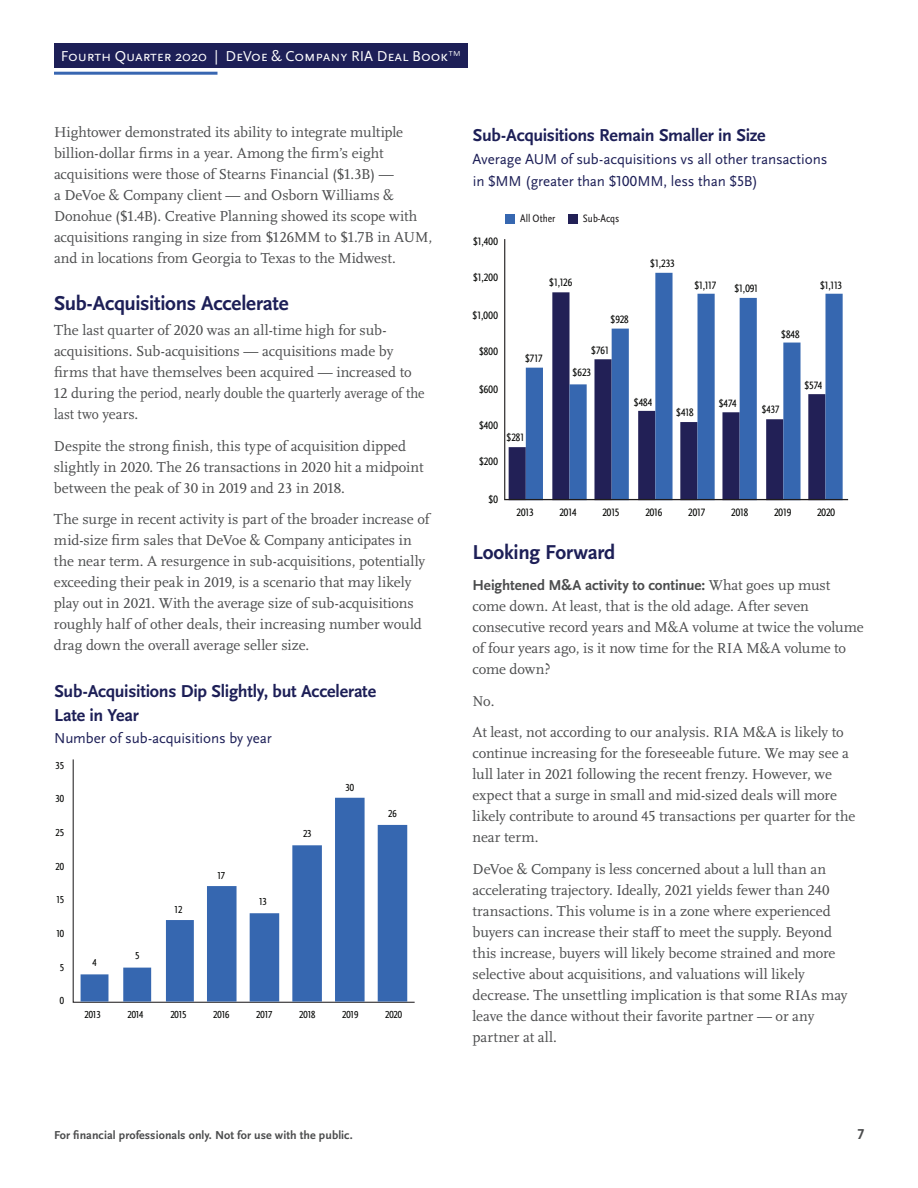
<style>
.page{position:relative;width:918px;height:1188px;background:#fff}
.page>*{position:absolute;margin:0;border:0;box-sizing:border-box;transform-origin:0 0}
.t1{font:700 21px "Scala Sans OT";letter-spacing:-.015em;color:#1d1f57}
.t2{font:700 18px/24px "Scala Sans OT";letter-spacing:-.015em;color:#1d1f57}
.t3{font:15px/21px "Scala OT";color:#4b4c4d}
.t4{font:15px/22.5px "Scala Sans OT";letter-spacing:-.005em;color:#1d1f57}
.t5{font:700 15px "Scala Sans OT";letter-spacing:-.005em;color:#4b4c4d}
.t6{font:15px "Scala Sans OT";letter-spacing:-.005em;color:#fff}
.t7{font:700 12px "Scala Sans OT";letter-spacing:.005em;color:#4b4c4d}
.t8{font:condensed 11.1px "Scala Sans OT";color:#040503}
.t9{font:condensed 11.1px "Scala Sans OT";color:#201d1e}
.t10{font:condensed 11.1px "Scala Sans OT";color:#040503;scale:.95 1}
.t11{font:condensed 10.65px "Scala Sans OT";color:#040503}
.s1{font-weight:300}
.s2{font-family:"Scala OT";font-weight:400}
</style>
<div class="page">
<div style="left:54px;top:43px;width:414px;height:25px;background:#1d1f57"></div>
<hr style="left:54px;top:72px;width:164px;height:3px;background:#3866b1">
<svg style="left:72px;top:759px;width:343px;height:244px"></svg>
<svg style="left:81px;top:798px;width:326px;height:204px"></svg>
<svg style="left:509px;top:367px;width:17px;height:132px"></svg>
<svg style="left:526px;top:273px;width:317px;height:226px"></svg>
<div style="left:568px;top:214px;width:10px;height:10px;background:#222056"></div>
<div style="left:505px;top:214px;width:10px;height:10px;background:#3667b0"></div>
<hr style="left:504px;top:239px;width:1px;height:260px;background:#201d1e">
<hr style="left:504px;top:499px;width:344px;height:1px;background:#201d1e">
<p class="t6" style="left:61px;top:48px;width:402px">Fourth Quarter 2020 | DeVoe &amp; Company RIA Deal Book<span class="s1">™</span></p>
<p class="t3" style="left:54px;top:122px;width:380px">Hightower demonstrated its ability to integrate multiple billion-dollar firms in a year. Among the firm’s eight acquisitions were those of Stearns Financial ($1.3B) —<br>a DeVoe &amp; Company client — and Osborn Williams &amp; Donohue ($1.4B). Creative Planning showed its scope with acquisitions ranging in size from $126MM to $1.7B in AUM, and in locations from Georgia to Texas to the Midwest.</p>
<h1 class="t1" style="left:54px;top:291px;width:236px">Sub-Acquisitions Accelerate</h1>
<p class="t3" style="left:54px;top:320px;width:372px">The last quarter of 2020 was an all-time high for sub&shy;acquisitions. Sub-acquisitions — acquisitions made by firms that have themselves been acquired — increased to 12 during the period, nearly double the quarterly average of the last two years.</p>
<p class="t3" style="left:54px;top:436px;width:371px">Despite the strong finish, this type of acquisition dipped slightly in 2020. The 26 transactions in 2020 hit a midpoint between the peak of 30 in 2019 and 23 in 2018.</p>
<p class="t3" style="left:54px;top:509px;width:377px">The surge in recent activity is part of the broader increase of mid-size firm sales that DeVoe &amp; Company anticipates in the near term. A resurgence in sub-acquisitions, potentially exceeding their peak in 2019, is a scenario that may likely play out in 2021. With the average size of sub-acquisitions roughly half of other deals, their increasing number would drag down the overall average seller size.</p>
<p class="t2" style="left:54px;top:679px;width:323px">Sub-Acquisitions Dip Slightly, but Accelerate<br>Late in Year</p>
<p class="t4" style="left:54px;top:727px;width:219px">Number of sub-acquisitions by year</p>
<p class="t11" style="left:56px;top:760px;width:10px">35</p>
<p class="t11" style="left:56px;top:793px;width:10px">30</p>
<p class="t11" style="left:56px;top:827px;width:10px">25</p>
<p class="t11" style="left:56px;top:860px;width:10px">20</p>
<p class="t11" style="left:56px;top:894px;width:9px">15</p>
<p class="t11" style="left:56px;top:928px;width:9px">10</p>
<p class="t11" style="left:60px;top:961px;width:6px">5</p>
<p class="t11" style="left:60px;top:995px;width:6px">0</p>
<p class="t11" style="left:92px;top:957px;width:6px">4</p>
<p class="t11" style="left:135px;top:950px;width:6px">5</p>
<p class="t11" style="left:175px;top:904px;width:9px">12</p>
<p class="t11" style="left:218px;top:870px;width:9px">17</p>
<p class="t11" style="left:259px;top:896px;width:9px">13</p>
<p class="t11" style="left:303px;top:828px;width:10px">23</p>
<p class="t11" style="left:346px;top:782px;width:10px">30</p>
<p class="t11" style="left:388px;top:808px;width:10px">26</p>
<p class="t11" style="left:84px;top:1008px;width:18px">2013</p>
<p class="t11" style="left:127px;top:1008px;width:18px">2014</p>
<p class="t11" style="left:170px;top:1008px;width:18px">2015</p>
<p class="t11" style="left:213px;top:1008px;width:18px">2016</p>
<p class="t11" style="left:256px;top:1008px;width:18px">2017</p>
<p class="t11" style="left:299px;top:1008px;width:18px">2018</p>
<p class="t11" style="left:342px;top:1008px;width:18px">2019</p>
<p class="t11" style="left:385px;top:1008px;width:18px">2020</p>
<p class="t2" style="left:473px;top:124px;width:294px">Sub-Acquisitions Remain Smaller in Size</p>
<p class="t4" style="left:472px;top:148px;width:356px">Average AUM of sub-acquisitions vs all other transactions in $MM (greater than $100MM, less than $5B)</p>
<p class="t8" style="left:473px;top:235px;width:26px">$1,400</p>
<p class="t8" style="left:473px;top:272px;width:26px">$1,200</p>
<p class="t8" style="left:473px;top:309px;width:27px">$1,000</p>
<p class="t8" style="left:479px;top:346px;width:20px">$800</p>
<p class="t8" style="left:479px;top:383px;width:20px">$600</p>
<p class="t8" style="left:479px;top:420px;width:20px">$400</p>
<p class="t8" style="left:479px;top:456px;width:20px">$200</p>
<p class="t9" style="left:520px;top:213px;width:37px">All Other</p>
<p class="t9" style="left:583px;top:213px;width:38px">Sub-Acqs</p>
<p class="t8" style="left:549px;top:277px;width:24px">$1,126</p>
<p class="t8" style="left:525px;top:352px;width:19px">$717</p>
<p class="t8" style="left:610px;top:313px;width:20px">$928</p>
<p class="t8" style="left:591px;top:344px;width:19px">$761</p>
<p class="t8" style="left:573px;top:366px;width:20px">$623</p>
<p class="t8" style="left:650px;top:257px;width:26px">$1,233</p>
<p class="t8" style="left:694px;top:280px;width:24px">$1,117</p>
<p class="t8" style="left:734px;top:282px;width:25px">$1,091</p>
<p class="t8" style="left:781px;top:328px;width:20px">$848</p>
<p class="t8" style="left:820px;top:280px;width:24px">$1,113</p>
<p class="t8" style="left:804px;top:380px;width:19px">$574</p>
<p class="t8" style="left:507px;top:431px;width:19px">$281</p>
<p class="t8" style="left:634px;top:396px;width:20px">$484</p>
<p class="t8" style="left:676px;top:407px;width:19px">$418</p>
<p class="t8" style="left:719px;top:397px;width:19px">$474</p>
<p class="t10" style="left:762px;top:404px;width:20px">$437</p>
<p class="t8" style="left:488px;top:493px;width:11px">$0</p>
<p class="t8" style="left:517px;top:506px;width:18px">2013</p>
<p class="t8" style="left:560px;top:506px;width:18px">2014</p>
<p class="t8" style="left:602px;top:506px;width:18px">2015</p>
<p class="t8" style="left:645px;top:506px;width:18px">2016</p>
<p class="t8" style="left:688px;top:506px;width:18px">2017</p>
<p class="t8" style="left:731px;top:506px;width:18px">2018</p>
<p class="t8" style="left:774px;top:506px;width:18px">2019</p>
<p class="t8" style="left:817px;top:506px;width:19px">2020</p>
<h1 class="t1" style="left:473px;top:540px;width:144px">Looking Forward</h1>
<p class="t5" style="left:472px;top:577px;width:359px">Heightened M&amp;A activity to continue: <span class="s2">What goes up must</span></p>
<p class="t3" style="left:472px;top:596px;width:393px">come down. At least, that is the old adage. After seven consecutive record years and M&amp;A volume at twice the volume of four years ago, is it now time for the RIA M&amp;A volume to come down?</p>
<p class="t3" style="left:472px;top:685px;width:373px;line-height:31.5px">No.<br>At least, not according to our analysis. RIA M&amp;A is likely to</p>
<p class="t3" style="left:472px;top:743px;width:384px">continue increasing for the foreseeable future. We may see a lull later in 2021 following the recent frenzy. However, we expect that a surge in small and mid-sized deals will more likely contribute to around 45 transactions per quarter for the near term.</p>
<p class="t3" style="left:472px;top:859px;width:377px">DeVoe &amp; Company is less concerned about a lull than an accelerating trajectory. Ideally, 2021 yields fewer than 240 transactions. This volume is in a zone where experienced buyers can increase their staff to meet the supply. Beyond this increase, buyers will likely become strained and more selective about acquisitions, and valuations will likely decrease. The unsettling implication is that some RIAs may leave the dance without their favorite partner — or any partner at all.</p>
<p class="t7" style="left:54px;top:1128px;width:300px">For financial professionals only. Not for use with the public.</p>
<p class="t5" style="left:857px;top:1125px;width:8px">7</p>
</div>
